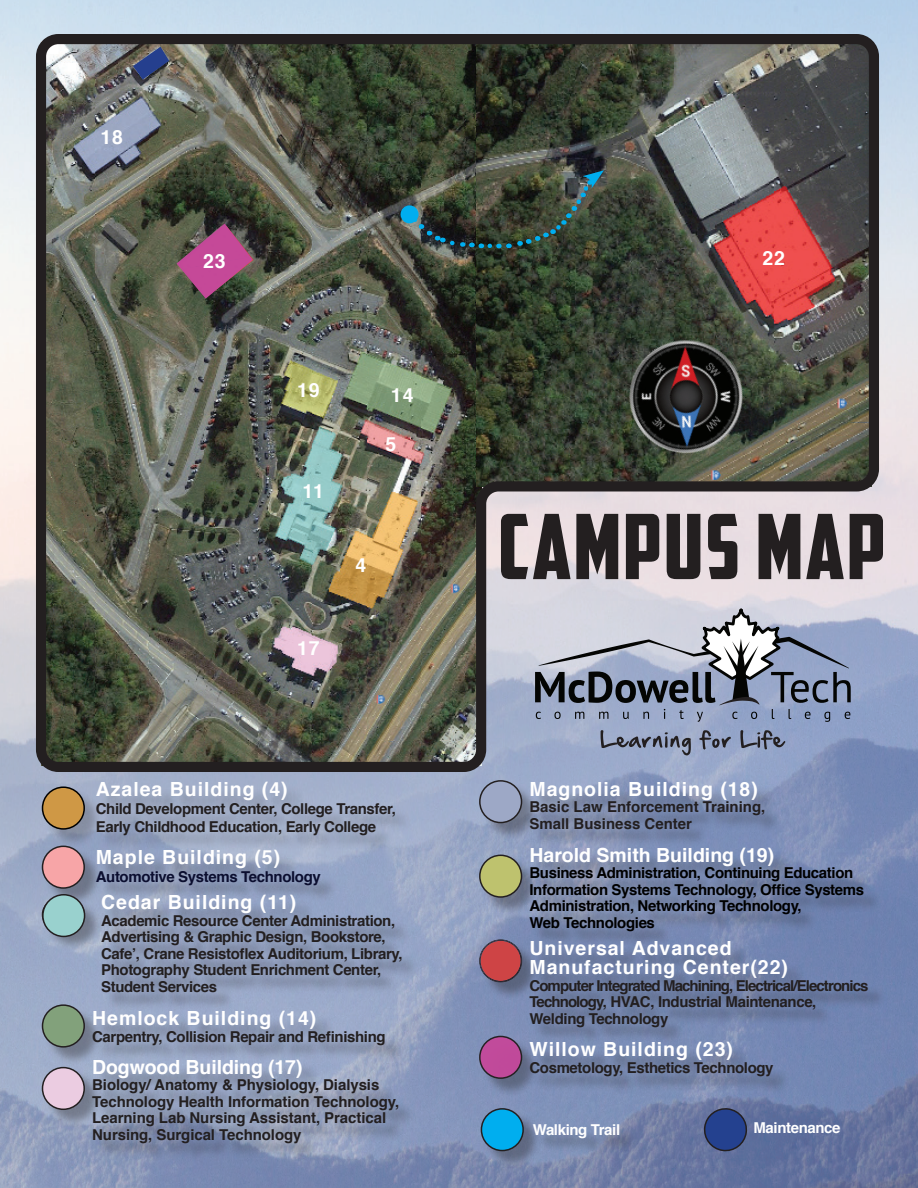
<style>
.page{position:relative;width:918px;height:1188px;background:#fff}
.page>*{position:absolute;margin:0;border:0;box-sizing:border-box;transform-origin:0 0}
.t1{font:90px "American Captain";letter-spacing:.025em;color:#231f20}
.t2{font:700 19.5px/19.5px "Helvetica";letter-spacing:.05em;color:#fff}
.t3{font:700 19.5px "Helvetica";color:#fff}
.t4{font:700 19.5px "Helvetica";letter-spacing:-.005em;color:#fff}
.t5{font:700 15px/16.5px "Helvetica";letter-spacing:-.025em;color:#231f20}
.t6{font:700 15px/16.5px "Helvetica";letter-spacing:-.005em;color:#231f20}
.t7{font:700 15px/16.5px "Helvetica";letter-spacing:-.025em;color:#000}
.t8{font:700 15px/16.5px "Helvetica";letter-spacing:-.06em;color:#231f20}
.t9{font:700 15px/16.5px "Helvetica";color:#231f20}
.t10{font:700 15px "Helvetica";letter-spacing:-.025em;color:#0b0e2f}
.t11{font:700 15px "Helvetica";letter-spacing:-.025em;color:#fff}
</style>
<div class="page">
<img style="left:0;top:0;width:918px;height:1188px">
<img style="left:31px;top:29px;width:853px;height:748px">
<svg style="left:601px;top:730px;width:90px;height:25px;background:#828ca6"></svg>
<svg style="left:699px;top:730px;width:32px;height:20px"></svg>
<svg style="left:740px;top:730px;width:46px;height:20px"></svg>
<svg style="left:535px;top:609px;width:316px;height:113px;background:#99a1b3"></svg>
<div style="left:45px;top:784px;width:368px;height:69px;background:#231f20;opacity:.25"></div>
<div style="left:43px;top:787px;width:41px;height:42px;background:#cf9845;border-radius:50%"></div>
<div style="left:42px;top:786px;width:43px;height:44px;border:2px solid #000;border-radius:50%"></div>
<div style="left:45px;top:848px;width:293px;height:59px;background:#231f20;opacity:.37"></div>
<div style="left:43px;top:846px;width:41px;height:42px;background:#f7a5a7;border-radius:50%"></div>
<div style="left:42px;top:846px;width:43px;height:43px;border:2px solid #231f20;border-radius:50%"></div>
<div style="left:45px;top:898px;width:375px;height:112px;background:#231f20;opacity:.37"></div>
<div style="left:45px;top:1007px;width:359px;height:59px;background:#231f20;opacity:.37"></div>
<div style="left:43px;top:1005px;width:41px;height:42px;background:#82a17b;border-radius:50%"></div>
<div style="left:42px;top:1004px;width:43px;height:44px;border:2px solid #231f20;border-radius:50%"></div>
<div style="left:45px;top:1062px;width:372px;height:99px;background:#231f20;opacity:.37"></div>
<div style="left:43px;top:1068px;width:41px;height:41px;background:#ebcce1;border-radius:50%"></div>
<div style="left:42px;top:1067px;width:43px;height:43px;border:2px solid #231f20;border-radius:50%"></div>
<div style="left:482px;top:783px;width:301px;height:64px;background:#231f20;opacity:.37"></div>
<div style="left:480px;top:781px;width:42px;height:42px;background:#9da8c6;border-radius:50%"></div>
<div style="left:479px;top:780px;width:43px;height:43px;border:2px solid #231f20;border-radius:50%"></div>
<div style="left:482px;top:850px;width:400px;height:99px;background:#231f20;opacity:.37"></div>
<div style="left:480px;top:855px;width:42px;height:42px;background:#bec26e;border-radius:50%"></div>
<div style="left:479px;top:855px;width:43px;height:43px;border:2px solid #231f20;border-radius:50%"></div>
<div style="left:482px;top:942px;width:404px;height:103px;background:#231f20;opacity:.37"></div>
<div style="left:478px;top:938px;width:45px;height:45px;background:#231f20;opacity:.16"></div>
<div style="left:483px;top:1111px;width:155px;height:59px;background:#231f20;opacity:.37"></div>
<div style="left:481px;top:1109px;width:42px;height:42px;background:#00aeef;border-radius:50%"></div>
<div style="left:481px;top:1108px;width:43px;height:43px;border:2px solid #231f20;border-radius:50%"></div>
<img style="left:609px;top:318px;width:156px;height:157px">
<svg style="left:133px;top:47px;width:36px;height:33px"></svg>
<svg style="left:702px;top:1107px;width:47px;height:47px;background:#394e8a"></svg>
<div style="left:401px;top:205px;width:18px;height:18px;background:#00aeef;border-radius:50%"></div>
<svg style="left:405px;top:170px;width:199px;height:81px;background:#3d4a40"></svg>
<div style="left:482px;top:1038px;width:309px;height:59px;background:#231f20;opacity:.37"></div>
<div style="left:480px;top:1036px;width:42px;height:42px;background:#c4499b;border-radius:50%"></div>
<div style="left:479px;top:1036px;width:43px;height:43px;border:2px solid #231f20;border-radius:50%"></div>
<svg style="left:177px;top:223px;width:76px;height:76px;background:#854b6a"></svg>
<div style="left:43px;top:895px;width:42px;height:41px;background:#99d1ce;border-radius:50%"></div>
<div style="left:42px;top:894px;width:43px;height:43px;border:2px solid #231f20;border-radius:50%"></div>
<h2 class="t2" style="left:100px;top:128px;width:24px">18</h2>
<h2 class="t2" style="left:203px;top:252px;width:24px">23</h2>
<h2 class="t2" style="left:762px;top:249px;width:24px">22</h2>
<h2 class="t2" style="left:297px;top:381px;width:24px">19</h2>
<h2 class="t2" style="left:391px;top:386px;width:24px">14</h2>
<h2 class="t2" style="left:302px;top:482px;width:23px">11</h2>
<h2 class="t2" style="left:297px;top:639px;width:24px">17</h2>
<h2 class="t2" style="left:386px;top:435px;width:12px">5</h2>
<h2 class="t2" style="left:355px;top:555px;width:12px">4</h2>
<h1 class="t1" style="left:498px;top:493px;width:389px">CAMPUS MAP</h1>
<h2 class="t2" style="left:96px;top:779px;width:193px">Azalea Building (4)</h2>
<p class="t5" style="left:96px;top:800px;width:302px;line-height:18px">Child Development Center, College Transfer,<br>Early Childhood Education, Early College</p>
<h2 class="t2" style="left:96px;top:847px;width:186px">Maple Building (5)</h2>
<p class="t10" style="left:96px;top:864px;width:227px">Automotive Systems Technology</p>
<h2 class="t2" style="left:101px;top:893px;width:197px">Cedar Building (11)</h2>
<p class="t5" style="left:101px;top:912px;width:303px">Academic Resource Center Administration, Advertising &amp; Graphic Design, Bookstore, Cafe’, Crane Resistoflex Auditorium, Library, Photography Student Enrichment Center, Student Services</p>
<h2 class="t2" style="left:92px;top:1009px;width:226px">Hemlock Building (14)</h2>
<p class="t5" style="left:92px;top:1028px;width:295px">Carpentry, Collision Repair and Refinishing</p>
<h2 class="t4" style="left:92px;top:1051px;width:212px">Dogwood Building (17)</h2>
<p class="t6" style="left:92px;top:1077px;width:309px">Biology/ Anatomy &amp; Physiology, Dialysis Technology Health Information Technology, Learning Lab Nursing Assistant, Practical Nursing, Surgical Technology</p>
<h2 class="t2" style="left:529px;top:779px;width:230px">Magnolia Building (18)</h2>
<p class="t9" style="left:529px;top:799px;width:237px">Basic Law Enforcement Training,<br>Small Business Center</p>
<h2 class="t3" style="left:529px;top:839px;width:246px">Harold Smith Building (19)</h2>
<p class="t7" style="left:529px;top:865px;width:336px">Business Administration, Continuing Education Information Systems Technology, Office Systems Administration, Networking Technology,<br>Web Technologies</p>
<h2 class="t2" style="left:529px;top:938px;width:260px">Universal Advanced<br>Manufacturing Center(22)</h2>
<p class="t8" style="left:529px;top:977px;width:341px">Computer Integrated Machining, Electrical/Electronics<br>Technology, HVAC, Industrial Maintenance,<br>Welding Technology</p>
<h2 class="t2" style="left:529px;top:1040px;width:205px">Willow Building (23)</h2>
<p class="t5" style="left:529px;top:1060px;width:246px">Cosmetology, Esthetics Technology</p>
<p class="t11" style="left:533px;top:1118px;width:89px">Walking Trail</p>
<p class="t11" style="left:753px;top:1116px;width:89px">Maintenance</p>
</div>
